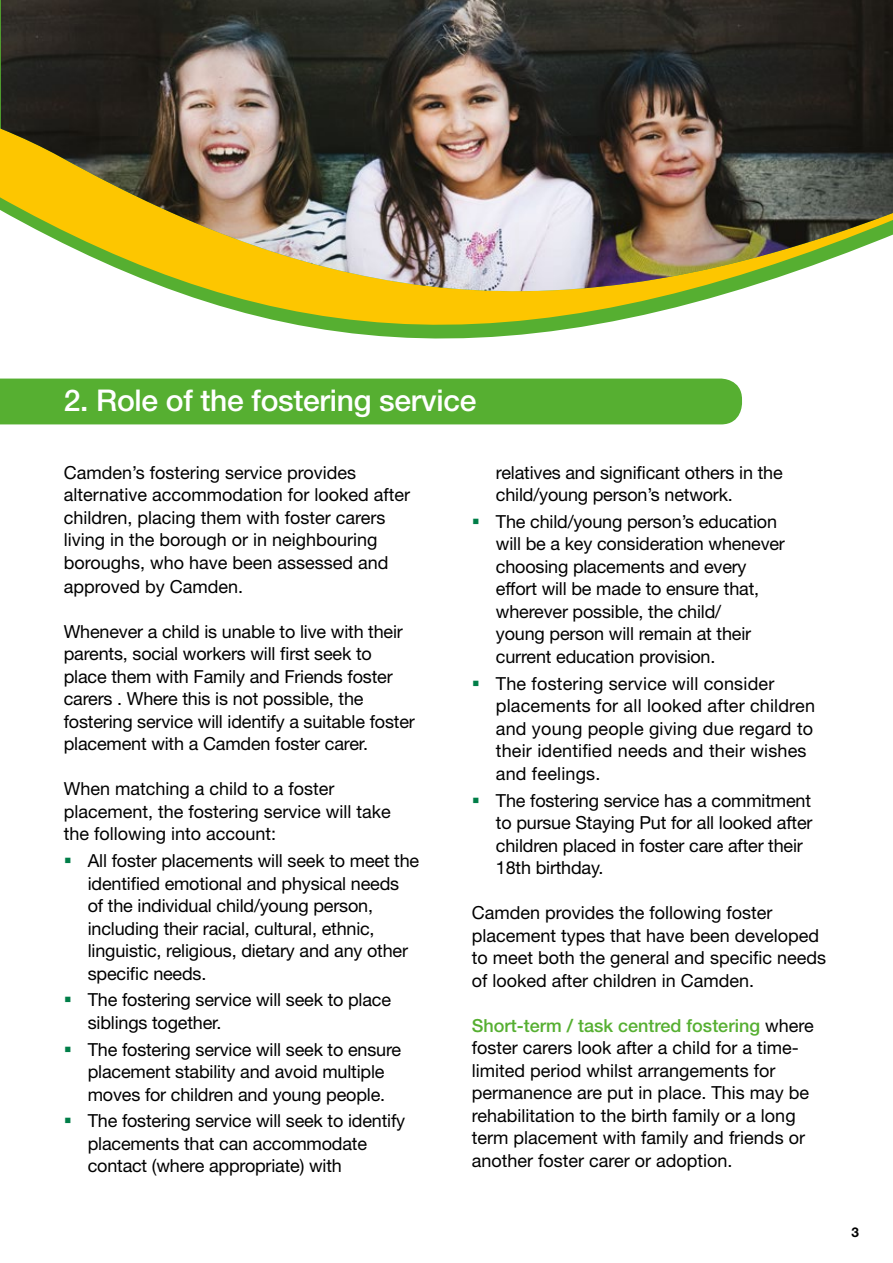
<style>
.page{position:relative;width:893px;height:1263px;background:#fff}
.page>*{position:absolute;margin:0;border:0;box-sizing:border-box;transform-origin:0 0}
.t1{font:500 30px "Helvetica Neue";letter-spacing:-.01em;color:#fff}
.t2{font:18px/22.5px "Helvetica Neue";letter-spacing:-.01em;color:#000}
.t3{font:18px/22.5px "Helvetica Neue";letter-spacing:.01em;color:#000}
.t4{font:700 13.5px "Helvetica Neue";color:#000}
.s1{font-weight:500;color:#56af31}
</style>
<div class="page">
<img style="left:1px;top:0;width:892px;height:339px">
<div style="left:0;top:379px;width:742px;height:45px;background:#56af31"></div>
<h1 class="t1" style="left:64px;top:382px;width:414px">2. Role of the fostering service</h1>
<p class="t2" style="left:64px;top:461px;width:348px">Camden’s fostering service provides alternative accommodation for looked after children, placing them with foster carers living in the borough or in neighbouring boroughs, who have been assessed and approved by Camden.</p>
<p class="t2" style="left:64px;top:620px;width:352px">Whenever a child is unable to live with their parents, social workers will first seek to place them with Family and Friends foster carers . Where this is not possible, the fostering service will identify a suitable foster placement with a Camden foster carer.</p>
<p class="t2" style="left:64px;top:777px;width:329px">When matching a child to a foster placement, the fostering service will take the following into account:</p>
<p class="t2" style="left:88px;top:849px;width:333px">All foster placements will seek to meet the identified emotional and physical needs<br>of the individual child/young person, including their racial, cultural, ethnic, linguistic, religious, dietary and any other specific needs.</p>
<p class="t2" style="left:88px;top:988px;width:305px">The fostering service will seek to place siblings together.</p>
<p class="t2" style="left:88px;top:1037px;width:315px">The fostering service will seek to ensure placement stability and avoid multiple moves for children and young people.</p>
<p class="t2" style="left:88px;top:1109px;width:319px">The fostering service will seek to identify placements that can accommodate contact (where appropriate) with</p>
<p class="t2" style="left:496px;top:461px;width:288px">relatives and significant others in the child/young person’s network.</p>
<p class="t2" style="left:496px;top:510px;width:291px">The child/young person’s education will be a key consideration whenever choosing placements and every effort will be made to ensure that, wherever possible, the child/<br>young person will remain at their current education provision.</p>
<p class="t3" style="left:496px;top:672px;width:321px">The fostering service will consider placements for all looked after children and young people giving due regard to their identified needs and their wishes and feelings.</p>
<p class="t2" style="left:496px;top:788px;width:318px">The fostering service has a commitment to pursue Staying Put for all looked after children placed in foster care after their 18th birthday.</p>
<p class="t2" style="left:472px;top:901px;width:356px">Camden provides the following foster placement types that have been developed to meet both the general and specific needs of looked after children in Camden.</p>
<p class="t2" style="left:472px;top:1013px;width:343px"><span class="s1">Short-term / task centred fostering</span> where foster carers look after a child for a time&shy;limited period whilst arrangements for permanence are put in place. This may be rehabilitation to the birth family or a long term placement with family and friends or another foster carer or adoption.</p>
<p class="t4" style="left:851px;top:1224px;width:9px">3</p>
</div>
